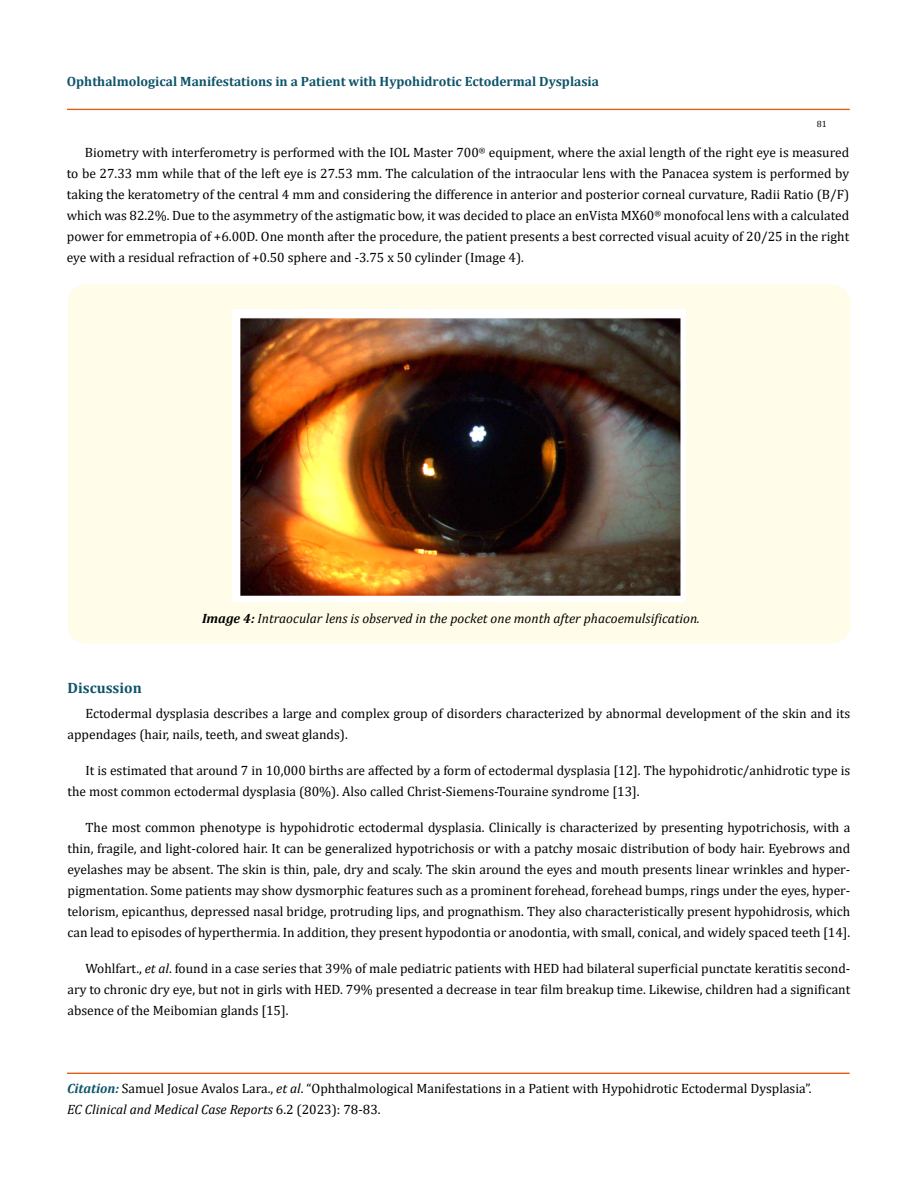
<style>
.page{position:relative;width:917px;height:1188px;background:#fff}
.page>*{position:absolute;margin:0;border:0;box-sizing:border-box;transform-origin:0 0}
.t1{font:700 15px "Cambria";color:#0e546a}
.t2{font:13.5px/21px "Cambria";color:#000}
.t3{font:italic 13.5px "Cambria";color:#000}
.t4{font:700 13.5px "Cambria";color:#0e546a}
.t5{font:9px "Cambria";color:#000}
.s1{font-weight:700}
.s2{font-style:italic}
.s3{font-weight:700;font-style:italic;color:#0e546a}
</style>
<div class="page">
<div style="left:67px;top:109px;width:782px;height:1px;border:1px solid #e05d1a"></div>
<div style="left:67px;top:1073px;width:782px;height:1px;border:1px solid #e05d1a"></div>
<div style="left:68px;top:284px;width:782px;height:359px;background:#fffde9;border-radius:18px"></div>
<img style="left:232px;top:309px;width:453px;height:292px">
<p class="t4" style="left:67px;top:72px;width:533px">Ophthalmological Manifestations in a Patient with Hypohidrotic Ectodermal Dysplasia</p>
<p class="t5" style="left:816px;top:118px;width:11px">81</p>
<p class="t2" style="left:67px;top:142px;width:783px;text-align:justify;text-indent:18px">Biometry with interferometry is performed with the IOL Master 700<sup>®</sup> equipment, where the axial length of the right eye is measured to be 27.33 mm while that of the left eye is 27.53 mm. The calculation of the intraocular lens with the Panacea system is performed by taking the keratometry of the central 4 mm and considering the difference in anterior and posterior corneal curvature, Radii Ratio (B/F) which was 82.2%. Due to the asymmetry of the astigmatic bow, it was decided to place an enVista MX60<sup>®</sup> monofocal lens with a calculated power for emmetropia of +6.00D. One month after the procedure, the patient presents a best corrected visual acuity of 20/25 in the right eye with a residual refraction of +0.50 sphere and -3.75 x 50 cylinder (Image 4).</p>
<p class="t3" style="left:202px;top:608px;width:499px"><span class="s1">Image 4:</span> Intraocular lens is observed in the pocket one month after phacoemulsification.</p>
<p class="t1" style="left:68px;top:677px;width:76px">Discussion</p>
<p class="t2" style="left:68px;top:703px;width:784px;text-indent:18px">Ectodermal dysplasia describes a large and complex group of disorders characterized by abnormal development of the skin and its appendages (hair, nails, teeth, and sweat glands).</p>
<p class="t2" style="left:68px;top:760px;width:784px;text-indent:18px">It is estimated that around 7 in 10,000 births are affected by a form of ectodermal dysplasia [12]. The hypohidrotic/anhidrotic type is the most common ectodermal dysplasia (80%). Also called Christ-Siemens-Touraine syndrome [13].</p>
<p class="t2" style="left:68px;top:817px;width:784px;text-align:justify;text-indent:18px">The most common phenotype is hypohidrotic ectodermal dysplasia. Clinically is characterized by presenting hypotrichosis, with a thin, fragile, and light-colored hair. It can be generalized hypotrichosis or with a patchy mosaic distribution of body hair. Eyebrows and eyelashes may be absent. The skin is thin, pale, dry and scaly. The skin around the eyes and mouth presents linear wrinkles and hyper&shy;pigmentation. Some patients may show dysmorphic features such as a prominent forehead, forehead bumps, rings under the eyes, hyper&shy;telorism, epicanthus, depressed nasal bridge, protruding lips, and prognathism. They also characteristically present hypohidrosis, which can lead to episodes of hyperthermia. In addition, they present hypodontia or anodontia, with small, conical, and widely spaced teeth [14].</p>
<p class="t2" style="left:67px;top:958px;width:784px;text-align:justify;text-indent:18px">Wohlfart., <span class="s2">et al</span>. found in a case series that 39% of male pediatric patients with HED had bilateral superficial punctate keratitis second&shy;ary to chronic dry eye, but not in girls with HED. 79% presented a decrease in tear film breakup time. Likewise, children had a significant absence of the Meibomian glands [15].</p>
<p class="t2" style="left:67px;top:1078px;width:746px"><span class="s3">Citation:</span> Samuel Josue Avalos Lara., <span class="s2">et al</span>. “Ophthalmological Manifestations in a Patient with Hypohidrotic Ectodermal Dysplasia”.<br><span class="s2">EC Clinical and Medical Case Reports</span> 6.2 (2023): 78-83.</p>
</div>
